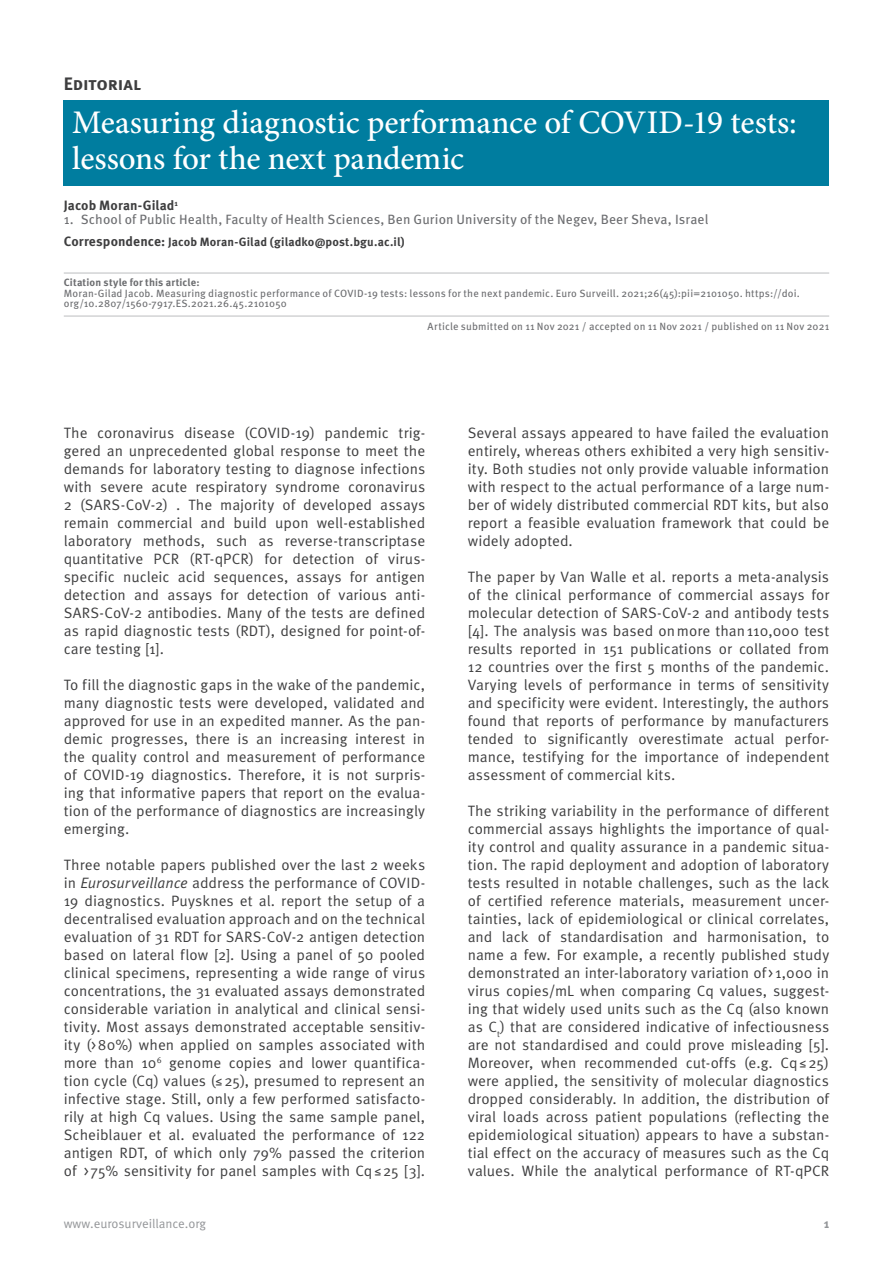
<style>
.page{position:relative;width:893px;height:1263px;background:#fff}
.page>*{position:absolute;margin:0;border:0;box-sizing:border-box;transform-origin:0 0}
.t1{font:500 33px/36px "Minion Pro";letter-spacing:-.005em;color:#fff}
.t2{font:700 18px "Meta Pro";letter-spacing:-.005em;color:#3e3e3f}
.t3{font:15px/18px "Meta Pro";color:#3e3e3f;text-align:justify}
.t4{font:13.5px "Meta Pro";letter-spacing:.01em;color:#6c6d70}
.t5{font:700 13.5px "Meta Pro";letter-spacing:.005em;color:#3e3e3f}
.t6{font:12.75px "Meta Pro";color:#939598}
.t7{font:700 12.75px "Meta Pro";color:#939598}
.t8{font:700 12px "Meta Pro";letter-spacing:.01em;color:#3e3e3f}
.t9{font:10.5px/10.5px "Meta Pro";letter-spacing:.015em;color:#6c6d70}
.t10{font:700 10.5px "Meta Pro";letter-spacing:.015em;color:#6c6d70}
.s1{font-size:13.5px}
.s2{font-style:italic}
</style>
<div class="page">
<hr style="left:64px;top:273px;width:765px;height:1px;background:#bcbdc0">
<hr style="left:64px;top:316px;width:765px;height:1px;background:#bcbdc0">
<div style="left:64px;top:100px;width:765px;height:86px;background:#007d9f"></div>
<p class="t2" style="left:64px;top:72px;width:79px">Editorial</p>
<h1 class="t1" style="left:72px;top:104px;width:726px">Measuring diagnostic performance of COVID-19 tests: lessons for the next pandemic</h1>
<p class="t5" style="left:64px;top:197px;width:116px">Jacob Moran-Gilad<sup>1</sup></p>
<p class="t4" style="left:64px;top:211px;width:646px">1. School of Public Health, Faculty of Health Sciences, Ben Gurion University of the Negev, Beer Sheva, Israel</p>
<p class="t8" style="left:64px;top:234px;width:342px"><span class="s1">Correspondence:</span> Jacob Moran-Gilad (giladko@post.bgu.ac.il)</p>
<p class="t10" style="left:64px;top:276px;width:137px">Citation style for this article:</p>
<p class="t9" style="left:64px;top:288px;width:737px">Moran-Gilad Jacob. Measuring diagnostic performance of COVID-19 tests: lessons for the next pandemic. Euro Surveill. 2021;26(45):pii=2101050. https://doi. org/10.2807/1560-7917.ES.2021.26.45.2101050</p>
<p class="t9" style="left:428px;top:322px;width:403px">Article submitted on 11 Nov 2021 / accepted on 11 Nov 2021 / published on 11 Nov 2021</p>
<p class="t3" style="left:64px;top:424px;width:363px">The coronavirus disease (COVID-19) pandemic trig&shy;gered an unprecedented global response to meet the demands for laboratory testing to diagnose infections with severe acute respiratory syndrome coronavirus 2 (SARS-CoV-2) . The majority of developed assays remain commercial and build upon well-established laboratory methods, such as reverse-transcriptase quantitative PCR (RT-qPCR) for detection of virus&shy;specific nucleic acid sequences, assays for antigen detection and assays for detection of various anti-SARS-CoV-2 antibodies. Many of the tests are defined as rapid diagnostic tests (RDT), designed for point-of&shy;care testing [1].</p>
<p class="t3" style="left:64px;top:676px;width:363px">To fill the diagnostic gaps in the wake of the pandemic, many diagnostic tests were developed, validated and approved for use in an expedited manner. As the pan&shy;demic progresses, there is an increasing interest in the quality control and measurement of performance of COVID-19 diagnostics. Therefore, it is not surpris&shy;ing that informative papers that report on the evalua&shy;tion of the performance of diagnostics are increasingly emerging.</p>
<p class="t3" style="left:64px;top:856px;width:363px">Three notable papers published over the last 2 weeks in <span class="s2">Eurosurveillance</span> address the performance of COVID-19 diagnostics. Puysknes et al. report the setup of a decentralised evaluation approach and on the technical evaluation of 31 RDT for SARS-CoV-2 antigen detection based on lateral flow [2]. Using a panel of 50 pooled clinical specimens, representing a wide range of virus concentrations, the 31 evaluated assays demonstrated considerable variation in analytical and clinical sensi&shy;tivity. Most assays demonstrated acceptable sensitiv&shy;ity (&gt;80%) when applied on samples associated with more than 10<sup>6</sup> genome copies and lower quantifica&shy;tion cycle (Cq) values (≤25), presumed to represent an infective stage. Still, only a few performed satisfacto&shy;rily at high Cq values. Using the same sample panel, Scheiblauer et al. evaluated the performance of 122 antigen RDT, of which only 79% passed the criterion of &gt;75% sensitivity for panel samples with Cq≤25 [3].</p>
<p class="t3" style="left:468px;top:424px;width:363px">Several assays appeared to have failed the evaluation entirely, whereas others exhibited a very high sensitiv&shy;ity. Both studies not only provide valuable information with respect to the actual performance of a large num&shy;ber of widely distributed commercial RDT kits, but also report a feasible evaluation framework that could be widely adopted.</p>
<p class="t3" style="left:468px;top:568px;width:363px">The paper by Van Walle et al. reports a meta-analysis of the clinical performance of commercial assays for molecular detection of SARS-CoV-2 and antibody tests [4]. The analysis was based onmore than110,000 test results reported in 151 publications or collated from 12 countries over the first 5 months of the pandemic.<br>Varying levels of performance in terms of sensitivity and specificity were evident. Interestingly, the authors found that reports of performance by manufacturers tended to significantly overestimate actual perfor&shy;mance, testifying for the importance of independent assessment of commercial kits.</p>
<p class="t3" style="left:468px;top:802px;width:363px">The striking variability in the performance of different commercial assays highlights the importance of qual&shy;ity control and quality assurance in a pandemic situa&shy;tion. The rapid deployment and adoption of laboratory tests resulted in notable challenges, such as the lack of certified reference materials, measurement uncer&shy;tainties, lack of epidemiological or clinical correlates, and lack of standardisation and harmonisation, to name a few. For example, a recently published study demonstrated an inter-laboratory variation of&gt; 1,000 in virus copies/mL when comparing Cq values, suggest&shy;ing that widely used units such as the Cq (also known as C<sub>t</sub>) that are considered indicative of infectiousness are not standardised and could prove misleading [5].<br>Moreover, when recommended cut-offs (e.g. Cq≤25) were applied, the sensitivity of molecular diagnostics dropped considerably. In addition, the distribution of viral loads across patient populations (reflecting the epidemiological situation) appears to have a substan&shy;tial effect on the accuracy of measures such as the Cq values. While the analytical performance of RT-qPCR</p>
<p class="t6" style="left:64px;top:1215px;width:144px">www.eurosurveillance.org</p>
<p class="t7" style="left:824px;top:1215px;width:7px">1</p>
</div>
